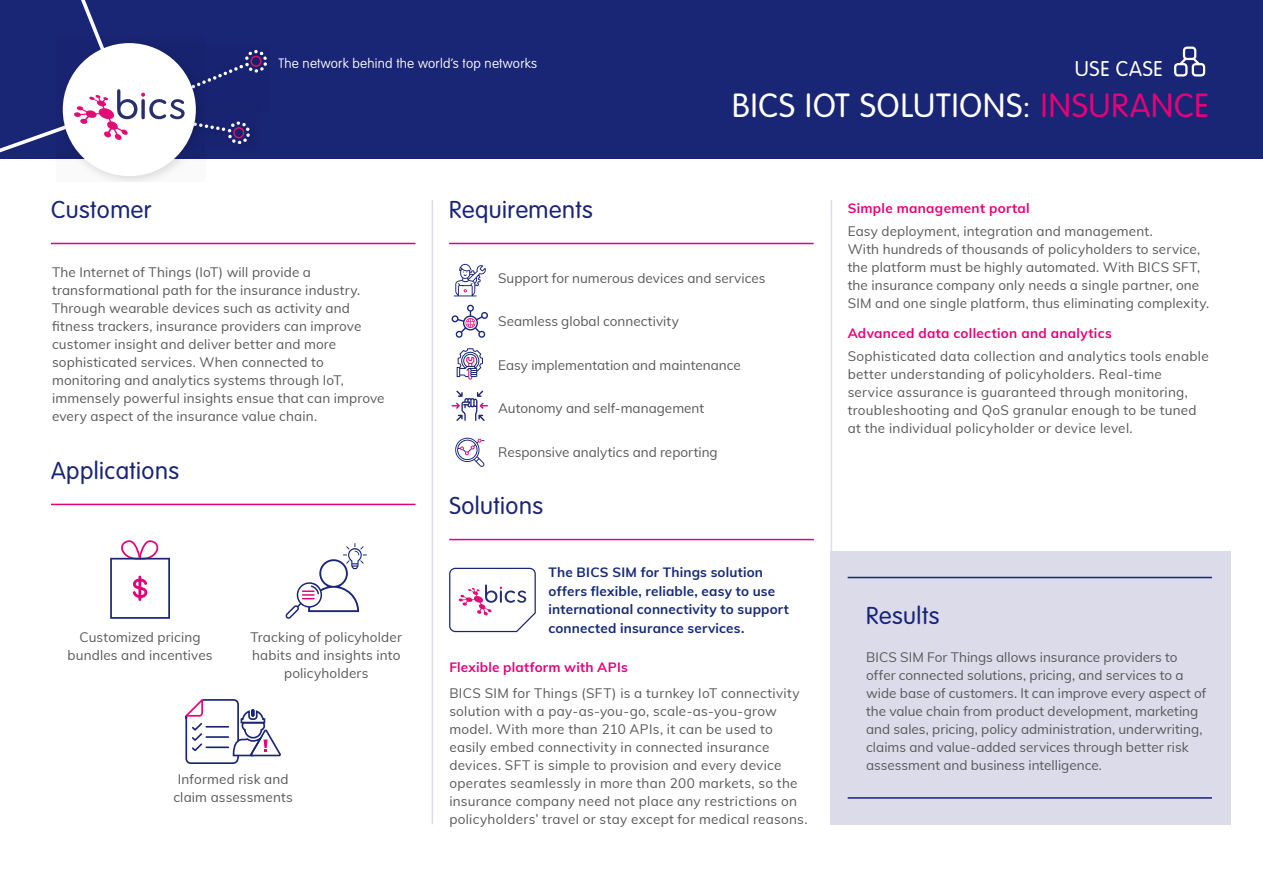
<style>
.page{position:relative;width:1263px;height:893px;background:#fff}
.page>*{position:absolute;margin:0;border:0;box-sizing:border-box;transform-origin:0 0}
.t1{font:300 33px "VAG Rounded LT Pro";letter-spacing:.03em;color:#fff}
.t2{font:300 24px "VAG Rounded LT Pro";letter-spacing:.02em;color:#192575}
.t3{font:300 21px "VAG Rounded LT Pro";letter-spacing:.03em;color:#fff}
.Body{font:13.5px/18px "Muli";letter-spacing:.01em;color:#57585a}
.t4{font:700 13.5px/18.8px "Muli";letter-spacing:.01em;color:#152a77}
.Body-2{font:700 13.5px "Muli";letter-spacing:.02em;color:#e40278}
.t5{font:100 13.35px "VAG Rounded LT Pro";letter-spacing:.02em;color:#fff}
.s1{color:#e40278}
</style>
<div class="page">
<div style="left:0;top:0;width:1263px;height:158px;background:#192575"></div>
<div style="left:56px;top:37px;width:150px;height:144px;background:linear-gradient(to right,#f3f3f3,#f2f2f2)"></div>
<div style="left:63px;top:43px;width:133px;height:133px;background:#fff;border-radius:50%"></div>
<svg style="left:0;top:0;width:267px;height:158px"></svg>
<svg style="left:451px;top:305px;width:37px;height:33px"></svg>
<div style="left:1174px;top:63px;width:13px;height:14px;border:2px solid #fff;border-radius:3px"></div>
<div style="left:1192px;top:63px;width:13px;height:14px;border:2px solid #fff;border-radius:3px"></div>
<div style="left:1183px;top:47px;width:13px;height:13px;border:2px solid #fff;border-radius:3px"></div>
<svg style="left:1177px;top:55px;width:25px;height:12px"></svg>
<hr style="left:51px;top:243px;width:364px;height:1px;background:#e40278">
<hr style="left:432px;top:200px;width:1px;height:624px;background:#dbdbea">
<hr style="left:831px;top:200px;width:1px;height:624px;background:#dbdbea">
<hr style="left:449px;top:243px;width:365px;height:1px;background:#e40278">
<hr style="left:449px;top:539px;width:365px;height:1px;background:#e40278">
<hr style="left:51px;top:504px;width:364px;height:1px;background:#e40278">
<div style="left:831px;top:551px;width:400px;height:273px;background:#dbdbea"></div>
<hr style="left:848px;top:577px;width:364px;height:1px;background:#192575">
<hr style="left:848px;top:797px;width:364px;height:2px;background:#192575">
<svg style="left:449px;top:568px;width:87px;height:64px"></svg>
<svg style="left:454px;top:264px;width:32px;height:32px"></svg>
<svg style="left:457px;top:348px;width:26px;height:32px"></svg>
<svg style="left:452px;top:391px;width:36px;height:30px"></svg>
<svg style="left:455px;top:437px;width:30px;height:30px"></svg>
<svg style="left:185px;top:699px;width:96px;height:65px"></svg>
<svg style="left:286px;top:543px;width:81px;height:76px"></svg>
<svg style="left:110px;top:540px;width:60px;height:79px"></svg>
<p class="t5" style="left:278px;top:56px;width:260px">The network behind the world’s top networks</p>
<p class="t3" style="left:1075px;top:57px;width:89px">USE CASE</p>
<p class="t1" style="left:732px;top:86px;width:479px">BICS IOT SOLUTIONS: <span class="s1">INSURANCE</span></p>
<p class="t2" style="left:51px;top:196px;width:102px">Customer</p>
<p class="t2" style="left:449px;top:196px;width:145px">Requirements</p>
<p class="Body" style="left:52px;top:262px;width:334px">The Internet of Things (IoT) will provide a transformational path for the insurance industry.<br>Through wearable devices such as activity and fitness trackers, insurance providers can improve customer insight and deliver better and more sophisticated services. When connected to monitoring and analytics systems through IoT, immensely powerful insights ensue that can improve every aspect of the insurance value chain.</p>
<p class="t2" style="left:51px;top:457px;width:130px">Applications</p>
<p class="Body" style="left:68px;top:628px;width:146px;text-align:center">Customized pricing bundles and incentives</p>
<p class="Body" style="left:251px;top:628px;width:153px;text-align:center">Tracking of policyholder habits and insights into policyholders</p>
<p class="Body" style="left:173px;top:769px;width:121px;text-align:center">Informed risk and claim assessments</p>
<p class="Body" style="left:498px;top:268px;width:269px">Support for numerous devices and services</p>
<p class="Body" style="left:498px;top:312px;width:182px">Seamless global connectivity</p>
<p class="Body" style="left:498px;top:355px;width:244px">Easy implementation and maintenance</p>
<p class="Body" style="left:498px;top:399px;width:208px">Autonomy and self-management</p>
<p class="Body" style="left:498px;top:442px;width:221px">Responsive analytics and reporting</p>
<p class="t2" style="left:449px;top:492px;width:95px">Solutions</p>
<p class="t4" style="left:548px;top:562px;width:242px">The BICS SIM for Things solution offers flexible, reliable, easy to use international connectivity to support connected insurance services.</p>
<p class="Body-2" style="left:449px;top:657px;width:180px">Flexible platform with APIs</p>
<p class="Body" style="left:449px;top:684px;width:360px">BICS SIM for Things (SFT) is a turnkey IoT connectivity solution with a pay-as-you-go, scale-as-you-grow model. With more than 210 APIs, it can be used to easily embed connectivity in connected insurance devices. SFT is simple to provision and every device operates seamlessly in more than 200 markets, so the insurance company need not place any restrictions on policyholders’ travel or stay except for medical reasons.</p>
<p class="Body-2" style="left:848px;top:199px;width:183px">Simple management portal</p>
<p class="Body" style="left:848px;top:221px;width:363px">Easy deployment, integration and management.<br>With hundreds of thousands of policyholders to service, the platform must be highly automated. With BICS SFT, the insurance company only needs a single partner, one SIM and one single platform, thus eliminating complexity.</p>
<p class="Body-2" style="left:848px;top:324px;width:266px">Advanced data collection and analytics</p>
<p class="Body" style="left:848px;top:346px;width:363px">Sophisticated data collection and analytics tools enable better understanding of policyholders. Real-time service assurance is guaranteed through monitoring, troubleshooting and QoS granular enough to be tuned at the individual policyholder or device level.</p>
<p class="t2" style="left:866px;top:602px;width:75px">Results</p>
<p class="Body" style="left:866px;top:647px;width:342px">BICS SIM For Things allows insurance providers to offer connected solutions, pricing, and services to a wide base of customers. It can improve every aspect of the value chain from product development, marketing and sales, pricing, policy administration, underwriting, claims and value-added services through better risk assessment and business intelligence.</p>
</div>
